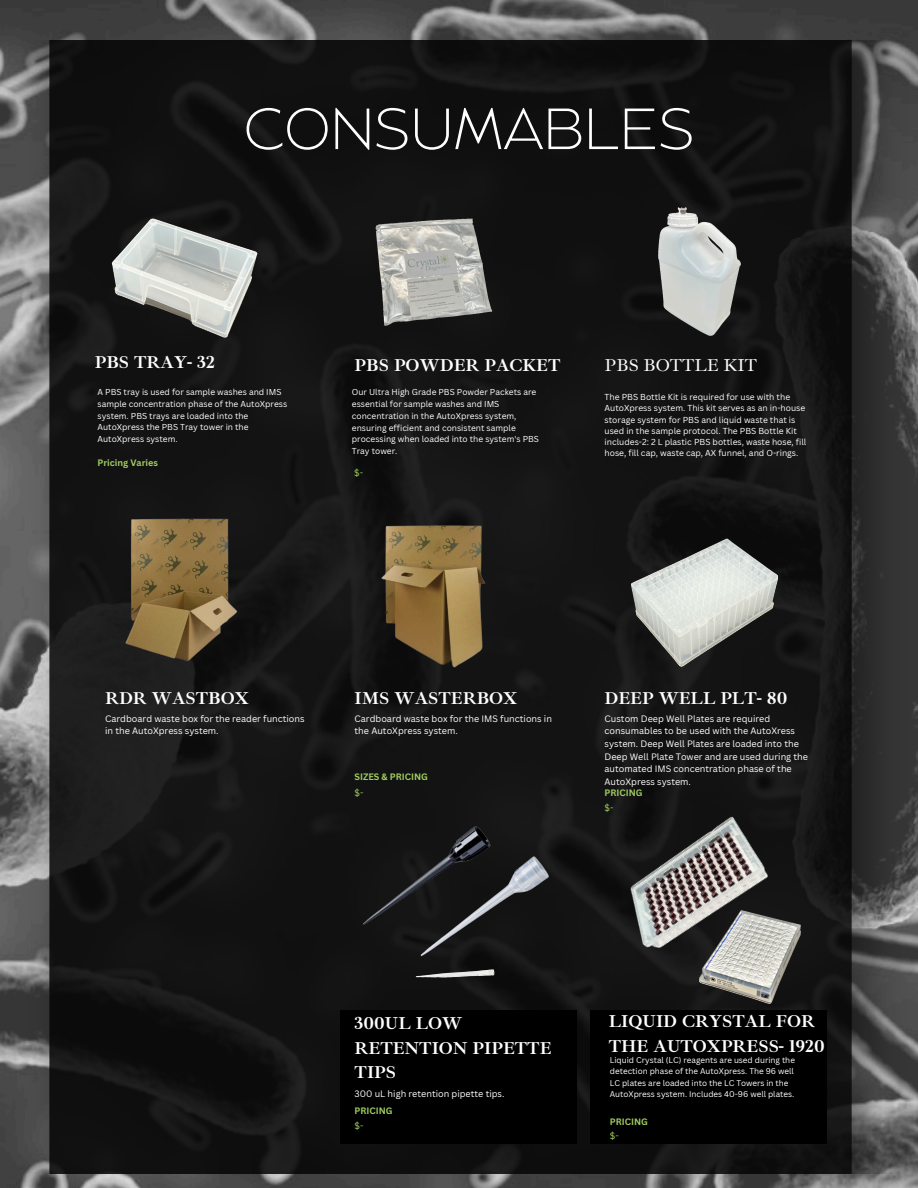
<style>
.page{position:relative;width:918px;height:1188px;background:#fff}
.page>*{position:absolute;margin:0;border:0;box-sizing:border-box;transform-origin:0 0}
.t1{font:200 57.9px "Balgin";color:#fefefe}
.t2{font:700 17.7px/24.6px "Ibarra Real Nova";color:#fff}
.t3{font:17.7px "Ibarra Real Nova";color:#fff}
.t4{font:9px/12.8px "Canva Sans";color:#fff}
.t5{font:700 9px "Canva Sans";color:#a0ce5e}
.t6{font:9px "Canva Sans";color:#a0ce5e}
.t7{font:8.4px/11.7px "Canva Sans";color:#fff}
.t8{font:8.1px/11.4px "Canva Sans";color:#fff}
</style>
<div class="page">
<img style="left:0;top:0;width:918px;height:1188px">
<img style="left:20px;top:41px;width:898px;height:1133px">
<div style="left:340px;top:1010px;width:237px;height:134px;background:#000"></div>
<div style="left:590px;top:1010px;width:237px;height:134px;background:#000"></div>
<img style="left:305px;top:793px;width:252px;height:195px">
<img style="left:405px;top:964px;width:105px;height:25px">
<img style="left:582px;top:536px;width:241px;height:137px">
<img style="left:557px;top:747px;width:291px;height:290px">
<img style="left:364px;top:499px;width:147px;height:184px">
<img style="left:105px;top:505px;width:153px;height:172px">
<img style="left:92px;top:190px;width:190px;height:173px">
<img style="left:623px;top:189px;width:143px;height:190px">
<img style="left:352px;top:195px;width:159px;height:155px">
<p class="t1" style="left:243px;top:106px;width:453px">CONSUMABLES</p>
<p class="t2" style="left:95px;top:350px;width:122px">PBS TRAY- 32</p>
<h6 class="t2" style="left:355px;top:353px;width:207px">PBS POWDER PACKET</h6>
<p class="t3" style="left:605px;top:354px;width:154px">PBS BOTTLE KIT</p>
<h2 class="t7" style="left:98px;top:386px;width:191px">A PBS tray is used for sample washes and IMS sample concentration phase of the AutoXpress system. PBS trays are loaded into the AutoXpress the PBS Tray tower in the AutoXpress system.</h2>
<h4 class="t5" style="left:98px;top:457px;width:62px">Pricing Varies</h4>
<h4 class="t7" style="left:352px;top:386px;width:189px">Our Ultra High Grade PBS Powder Packets are essential for sample washes and IMS concentration in the AutoXpress system, ensuring efficient and consistent sample processing when loaded into the system's PBS Tray tower.</h4>
<h2 class="t6" style="left:354px;top:466px;width:10px">$-</h2>
<h6 class="t7" style="left:605px;top:391px;width:203px;line-height:11.2px">The PBS Bottle Kit is required for use with the AutoXpress system. This kit serves as an in-house storage system for PBS and liquid waste that is used in the sample protocol. The PBS Bottle Kit includes-2: 2 L plastic PBS bottles, waste hose, fill hose, fill cap, waste cap, AX funnel, and O-rings.</h6>
<h3 class="t2" style="left:105px;top:686px;width:145px">RDR WASTBOX</h3>
<h6 class="t4" style="left:105px;top:712px;width:201px">Cardboard waste box for the reader functions in the AutoXpress system.</h6>
<p class="t2" style="left:355px;top:686px;width:164px">IMS WASTERBOX</p>
<h6 class="t4" style="left:355px;top:712px;width:199px">Cardboard waste box for the IMS functions in the AutoXpress system.</h6>
<p class="t5" style="left:355px;top:771px;width:75px">SIZES &amp; PRICING</p>
<h6 class="t6" style="left:355px;top:786px;width:10px">$-</h6>
<h2 class="t2" style="left:605px;top:686px;width:184px">DEEP WELL PLT- 80</h2>
<h4 class="t4" style="left:605px;top:712px;width:205px">Custom Deep Well Plates are required consumables to be used with the AutoXress system. Deep Well Plates are loaded into the Deep Well Plate Tower and are used during the automated IMS concentration phase of the AutoXpress system.</h4>
<p class="t5" style="left:605px;top:786px;width:40px">PRICING</p>
<p class="t6" style="left:605px;top:801px;width:10px">$-</p>
<p class="t2" style="left:355px;top:1011px;width:198px">300UL LOW<br>RETENTION PIPETTE<br>TIPS</p>
<p class="t4" style="left:355px;top:1087px;width:151px">300 uL high retention pipette tips.</p>
<p class="t5" style="left:355px;top:1104px;width:40px">PRICING</p>
<h4 class="t6" style="left:355px;top:1119px;width:10px">$-</h4>
<h2 class="t2" style="left:609px;top:1009px;width:217px">LIQUID CRYSTAL FOR<br>THE AUTOXPRESS- 1920</h2>
<p class="t8" style="left:610px;top:1054px;width:187px">Liquid Crystal (LC) reagents are used during the detection phase of the AutoXpress. The 96 well LC plates are loaded into the LC Towers in the AutoXpress system. Includes 40-96 well plates.</p>
<p class="t5" style="left:610px;top:1116px;width:40px">PRICING</p>
<h2 class="t6" style="left:610px;top:1130px;width:10px">$-</h2>
</div>
